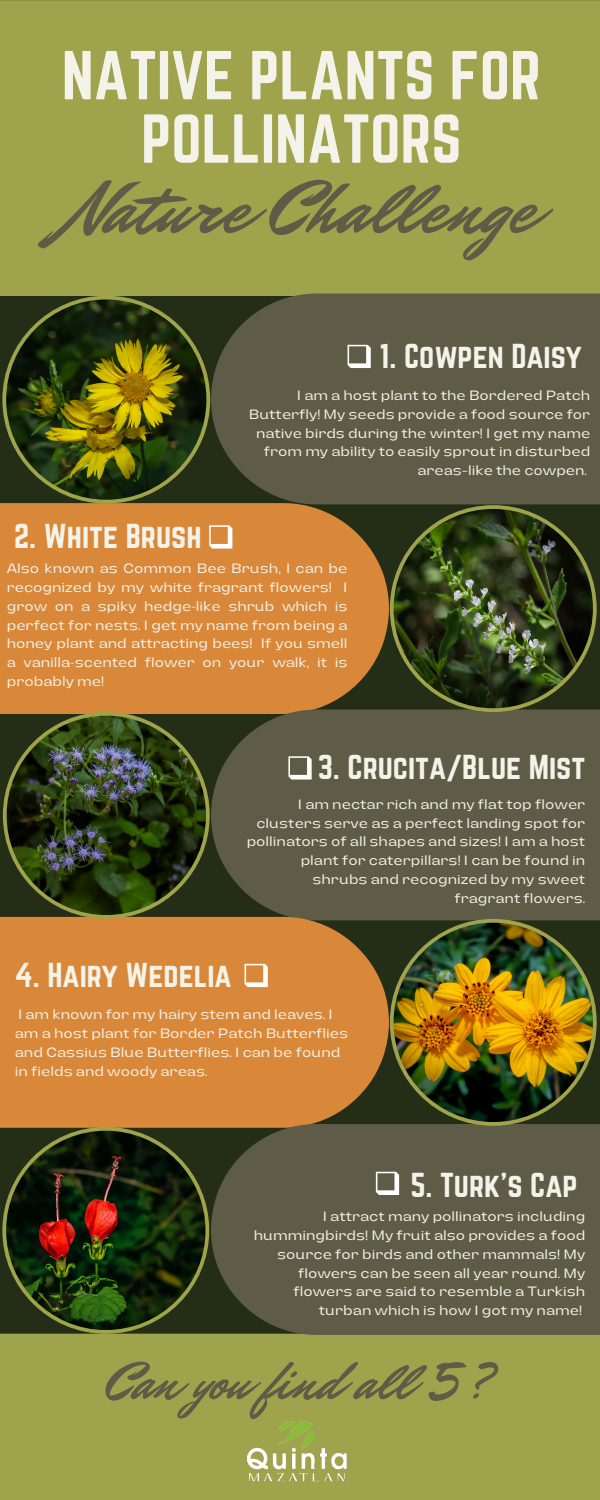
<style>
.page{position:relative;width:600px;height:1500px;background:#fff}
.page>*{position:absolute;margin:0;border:0;box-sizing:border-box;transform-origin:0 0}
.t1{font:76.8px "Mr Dafoe";color:#5e5c47}
.t2{font:60.5px/63.4px "Norwester";color:#f4f3ea;text-align:center}
.t3{font:54.2px "Mr Dafoe";color:#5e5c47}
.t4{font:30.3px "Norwester";color:#f4f3ea}
.t5{font:expanded 13.5px/18.8px "Lazord";color:#f4f3ea;text-align:right}
</style>
<div class="page">
<div style="left:0;top:0;width:600px;height:296px;background:#9fa34c"></div>
<div style="left:211px;top:294px;width:389px;height:210px;background:#5e5c47"></div>
<div style="left:0;top:503px;width:389px;height:211px;background:#d98839"></div>
<div style="left:211px;top:710px;width:389px;height:210px;background:#5e5c47"></div>
<div style="left:0;top:917px;width:389px;height:211px;background:#d98839"></div>
<div style="left:0;top:1334px;width:600px;height:166px;background:#9fa34c"></div>
<div style="left:211px;top:1124px;width:389px;height:211px;background:#5e5c47"></div>
<svg style="left:2px;top:296px;width:208px;height:208px"></svg>
<img style="left:390px;top:505px;width:207px;height:207px">
<img style="left:3px;top:712px;width:207px;height:207px">
<img style="left:390px;top:919px;width:207px;height:207px">
<img style="left:2px;top:1127px;width:207px;height:207px">
<img style="left:246px;top:1421px;width:101px;height:61px">
<svg style="left:376px;top:1172px;width:23px;height:23px"></svg>
<svg style="left:245px;top:964px;width:23px;height:23px"></svg>
<svg style="left:288px;top:756px;width:24px;height:24px"></svg>
<svg style="left:209px;top:525px;width:23px;height:24px"></svg>
<svg style="left:348px;top:345px;width:23px;height:23px"></svg>
<h4 class="t2" style="left:62px;top:43px;width:481px">NATIVE PLANTS FOR<br>POLLINATORS</h4>
<p class="t1" style="left:66px;top:156px;width:471px">Nature Challenge</p>
<p class="t4" style="left:380px;top:337px;width:204px">1. Cowpen Daisy</p>
<p class="t4" style="left:14px;top:518px;width:189px">2. White Brush</p>
<p class="t5" style="left:249px;top:386px;width:343px">I am a host plant to the Bordered Patch Butterfly! My seeds provide a food source for native birds during the winter! I get my name from my ability to easily sprout in disturbed areas–like the cowpen.</p>
<p class="t5" style="left:7px;top:559px;width:342px;text-align:justify">Also known as Common Bee Brush, I can be recognized by my white fragrant flowers! I grow on a spiky hedge-like shrub which is perfect for nests. I get my name from being a honey plant and attracting bees! If you smell a vanilla-scented flower on your walk, it is probably me!</p>
<h4 class="t4" style="left:318px;top:749px;width:269px">3. Crucita/Blue Mist</h4>
<p class="t5" style="left:247px;top:795px;width:340px">I am nectar rich and my flat top flower clusters serve as a perfect landing spot for pollinators of all shapes and sizes! I am a host plant for caterpillars! I can be found in shrubs and recognized by my sweet fragrant flowers.</p>
<p class="t4" style="left:15px;top:956px;width:218px">4. Hairy Wedelia</p>
<h4 class="t5" style="left:15px;top:1005px;width:335px;text-align:left">I am known for my hairy stem and leaves. I am a host plant for Border Patch Butterflies and Cassius Blue Butterflies. I can be found in fields and woody areas.</h4>
<p class="t4" style="left:410px;top:1166px;width:169px">5. Turk’s Cap</p>
<p class="t5" style="left:254px;top:1207px;width:333px">I attract many pollinators including hummingbirds! My fruit also provides a food source for birds and other mammals! My flowers can be seen all year round. My flowers are said to resemble a Turkish turban which is how I got my name!</p>
<p class="t3" style="left:105px;top:1345px;width:393px">Can you find all 5?</p>
</div>
